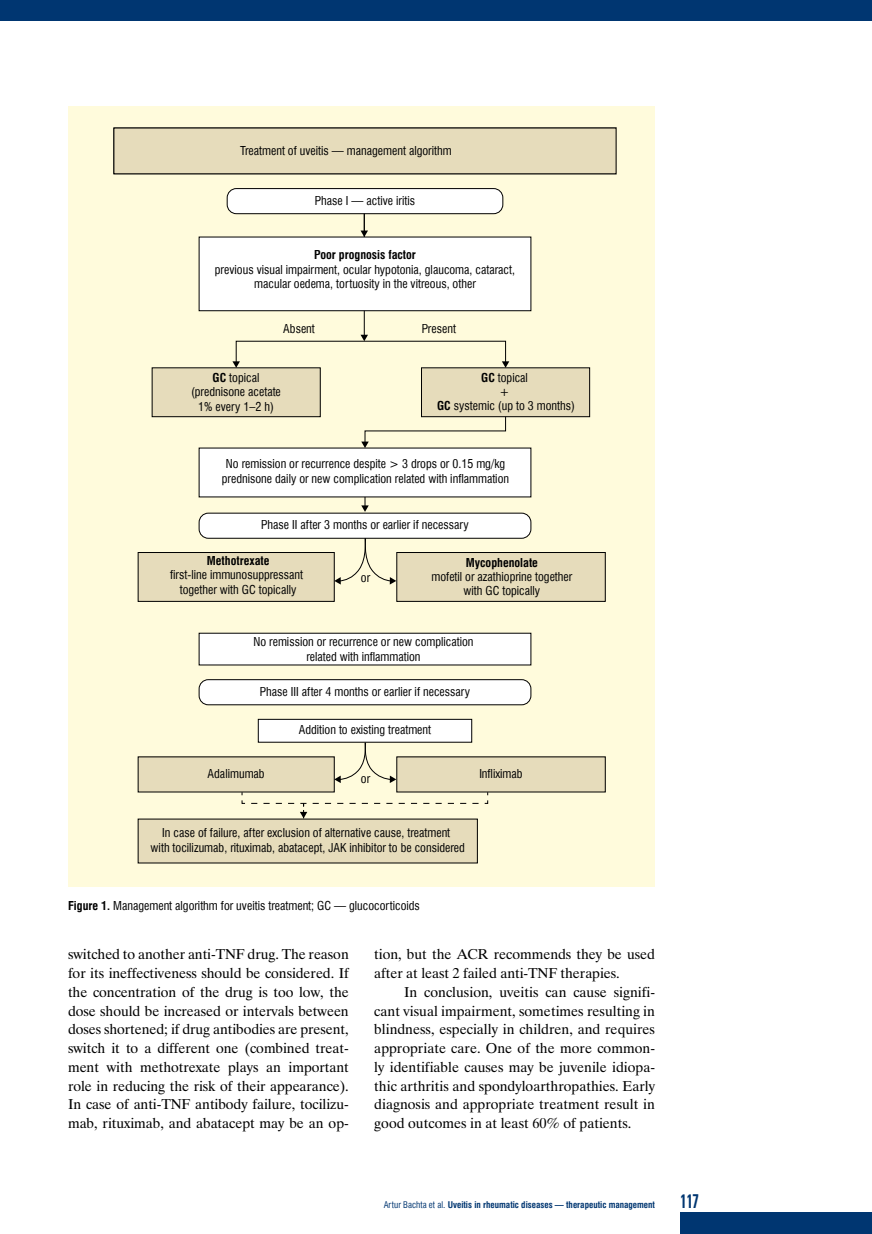
<style>
.page{position:relative;width:872px;height:1234px;background:#fff}
.page>*{position:absolute;margin:0;border:0;box-sizing:border-box;transform-origin:0 0}
.t1{font:18px "Swis 924 EU";color:#003671}
.t2{font:14.25px/18.8px "Time Ibis EE";letter-spacing:-.005em;color:#000;text-align:justify}
.t3{font:12px/14.4px "Swis 721 Cn EU";color:#000;text-align:center}
.t4{font:700 12px "Swis 721 Cn EU";color:#000}
.t5{font:700 9px "Swis 721 Cn EU";color:#003671}
.s1{font-weight:700}
.s2{font-weight:400}
</style>
<div class="page">
<div style="left:680px;top:1212px;width:192px;height:21px;background:#003671"></div>
<div style="left:0;top:0;width:872px;height:21px;background:#003671"></div>
<div style="left:68px;top:106px;width:587px;height:781px;background:#fffbdc"></div>
<div style="left:114px;top:128px;width:502px;height:46px;background:#e6dcbb"></div>
<div style="left:227px;top:188px;width:276px;height:26px;background:#fff;border-radius:9px"></div>
<div style="left:227px;top:188px;width:276px;height:26px;border:1px solid #000;border-radius:9px"></div>
<div style="left:199px;top:237px;width:332px;height:73px;background:#fff"></div>
<div style="left:199px;top:236px;width:332px;height:75px;border:1px solid #000"></div>
<div style="left:421px;top:368px;width:168px;height:48px;background:#e6dcbb"></div>
<div style="left:421px;top:367px;width:169px;height:50px;border:1px solid #000"></div>
<div style="left:152px;top:368px;width:168px;height:48px;background:#e6dcbb"></div>
<div style="left:152px;top:367px;width:169px;height:50px;border:1px solid #000"></div>
<div style="left:199px;top:448px;width:332px;height:49px;background:#fff"></div>
<div style="left:199px;top:513px;width:332px;height:25px;background:#fff;border-radius:9px"></div>
<div style="left:199px;top:512px;width:332px;height:26px;border:1px solid #000;border-radius:9px"></div>
<div style="left:397px;top:552px;width:208px;height:49px;background:#e6dcbb"></div>
<div style="left:396px;top:552px;width:209px;height:49px;border:1px solid #000"></div>
<div style="left:138px;top:552px;width:196px;height:49px;background:#e6dcbb"></div>
<div style="left:138px;top:552px;width:197px;height:49px;border:1px solid #000"></div>
<div style="left:199px;top:633px;width:332px;height:31px;background:#fff"></div>
<div style="left:199px;top:679px;width:332px;height:25px;background:#fff;border-radius:9px"></div>
<div style="left:199px;top:679px;width:332px;height:26px;border:1px solid #000;border-radius:9px"></div>
<div style="left:258px;top:719px;width:214px;height:23px;background:#fff"></div>
<div style="left:258px;top:718px;width:214px;height:24px;border:1px solid #000"></div>
<div style="left:138px;top:818px;width:339px;height:44px;background:#e6dcbb"></div>
<svg style="left:360px;top:214px;width:8px;height:23px"></svg>
<svg style="left:360px;top:310px;width:8px;height:31px"></svg>
<svg style="left:232px;top:361px;width:8px;height:7px"></svg>
<svg style="left:502px;top:361px;width:7px;height:7px"></svg>
<svg style="left:361px;top:416px;width:145px;height:32px"></svg>
<svg style="left:361px;top:497px;width:8px;height:15px"></svg>
<svg style="left:334px;top:537px;width:62px;height:47px"></svg>
<div style="left:397px;top:756px;width:208px;height:35px;background:#e6dcbb"></div>
<div style="left:138px;top:756px;width:196px;height:35px;background:#e6dcbb"></div>
<svg style="left:334px;top:741px;width:62px;height:41px"></svg>
<svg style="left:241px;top:792px;width:247px;height:26px"></svg>
<p class="t3" style="left:240px;top:143px;width:213px">Treatment of uveitis — management algorithm</p>
<p class="t3" style="left:315px;top:194px;width:102px">Phase I — active iritis</p>
<p class="t4" style="left:314px;top:248px;width:103px">Poor prognosis factor</p>
<p class="t3" style="left:215px;top:262px;width:302px">previous visual impairment, ocular hypotonia, glaucoma, cataract, macular oedema, tortuosity in the vitreous, other</p>
<p class="t3" style="left:283px;top:322px;width:33px">Absent</p>
<p class="t3" style="left:422px;top:322px;width:36px">Present</p>
<p class="t3" style="left:191px;top:370px;width:91px"><span class="s1">GC</span> topical (prednisone acetate<br>1% every 1–2 h)</p>
<p class="t3" style="left:437px;top:370px;width:139px"><span class="s1">GC</span> topical<br>+<br><span class="s1">GC</span> systemic (up to 3 months)</p>
<p class="t3" style="left:222px;top:456px;width:289px">No remission or recurrence despite &gt; 3 drops or 0.15 mg/kg prednisone daily or new complication related with inflammation</p>
<p class="t3" style="left:261px;top:517px;width:209px">Phase II after 3 months or earlier if necessary</p>
<p class="t4" style="left:207px;top:553px;width:64px">Methotrexate</p>
<p class="t3" style="left:170px;top:567px;width:134px">first-line immunosuppressant together with GC topically</p>
<p class="t4" style="left:466px;top:555px;width:74px">Mycophenolate</p>
<p class="t3" style="left:431px;top:569px;width:142px">mofetil or azathioprine together with GC topically</p>
<p class="t3" style="left:361px;top:570px;width:11px">or</p>
<p class="t3" style="left:253px;top:634px;width:221px">No remission or recurrence or new complication related with inflammation</p>
<p class="t3" style="left:260px;top:684px;width:212px">Phase III after 4 months or earlier if necessary</p>
<p class="t3" style="left:299px;top:722px;width:134px">Addition to existing treatment</p>
<p class="t3" style="left:208px;top:766px;width:59px">Adalimumab</p>
<p class="t3" style="left:479px;top:766px;width:45px">Infliximab</p>
<p class="t3" style="left:361px;top:771px;width:11px">or</p>
<p class="t3" style="left:151px;top:825px;width:316px">In case of failure, after exclusion of alternative cause, treatment<br>with tocilizumab, rituximab, abatacept, JAK inhibitor to be considered</p>
<p class="t3" style="left:68px;top:897px;width:353px"><span class="s1">Figure 1.</span> Management algorithm for uveitis treatment; GC — glucocorticoids</p>
<p class="t2" style="left:68px;top:944px;width:282px">switched to another anti-TNF drug. The reason for its ineffectiveness should be considered. If the concentration of the drug is too low, the dose should be increased or intervals between doses shortened; if drug antibodies are present, switch it to a different one (combined treat&shy;ment with methotrexate plays an important role in reducing the risk of their appearance).<br>In case of anti-TNF antibody failure, tocilizu&shy;mab, rituximab, and abatacept may be an op-</p>
<p class="t2" style="left:374px;top:944px;width:282px">tion, but the ACR recommends they be used after at least 2 failed anti-TNF therapies.</p>
<p class="t2" style="left:374px;top:982px;width:282px;text-indent:30px">In conclusion, uveitis can cause signifi&shy;cant visual impairment, sometimes resulting in blindness, especially in children, and requires appropriate care. One of the more common&shy;ly identifiable causes may be juvenile idiopa&shy;thic arthritis and spondyloarthropathies. Early diagnosis and appropriate treatment result in good outcomes in at least 60% of patients.</p>
<p class="t5" style="left:384px;top:1198px;width:273px"><span class="s2">Artur Bachta et al.</span> Uveitis in rheumatic diseases — therapeutic management</p>
<h1 class="t1" style="left:680px;top:1189px;width:20px">117</h1>
</div>
